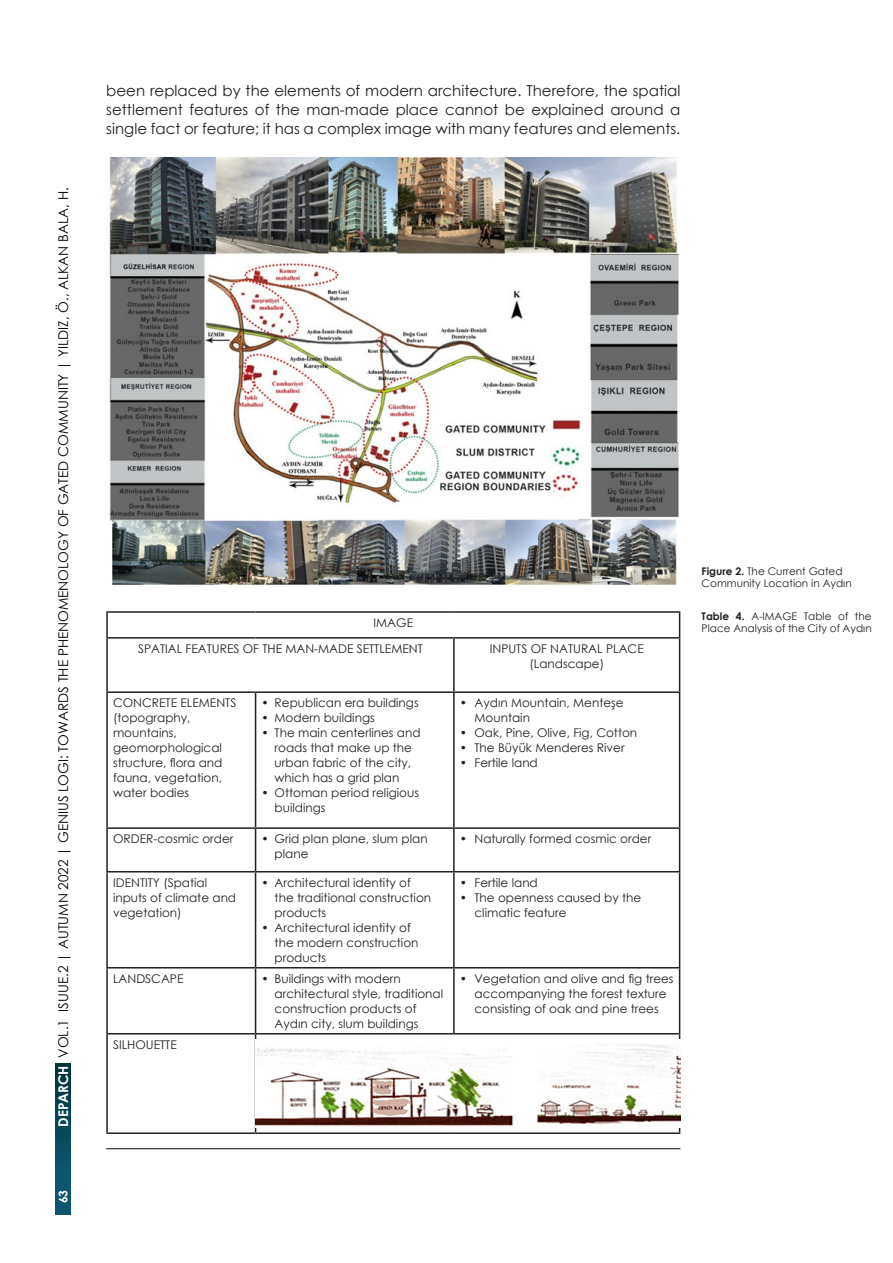
<style>
.page{position:relative;width:893px;height:1263px;background:#fff}
.page>*{position:absolute;margin:0;border:0;box-sizing:border-box;transform-origin:0 0}
.t1{font:15px/18.8px "Century Gothic";color:#231f20;text-align:justify}
.t2{font:13.5px "Century Gothic";color:#000}
.t3{font:12px/15px "Century Gothic";color:#231f20}
.t4{font:700 12px "Century Gothic";color:#fff}
.Figures_Tables{font:10.5px/12px "Century Gothic";color:#231f20}
.s1{font-weight:700;color:#fff}
.s2{font-weight:700}
</style>
<div class="page">
<div style="left:55px;top:1063px;width:16px;height:152px;background:linear-gradient(to bottom,#02373c,#0b5d78)"></div>
<hr style="left:106px;top:1148px;width:574px;height:1px;background:#231f20">
<img style="left:109px;top:157px;width:570px;height:428px">
<hr style="left:106px;top:611px;width:150px;height:2px;background:#231f20">
<hr style="left:106px;top:613px;width:2px;height:24px;background:#231f20">
<hr style="left:256px;top:611px;width:198px;height:2px;background:#231f20">
<hr style="left:454px;top:611px;width:226px;height:2px;background:#231f20">
<svg style="left:679px;top:613px;width:1px;height:24px"></svg>
<hr style="left:106px;top:637px;width:150px;height:2px;background:#231f20">
<hr style="left:106px;top:639px;width:2px;height:52px;background:#231f20">
<hr style="left:256px;top:637px;width:198px;height:2px;background:#231f20">
<hr style="left:454px;top:637px;width:226px;height:2px;background:#231f20">
<hr style="left:453px;top:639px;width:2px;height:52px;background:#231f20">
<hr style="left:679px;top:639px;width:1px;height:52px;background:#231f20">
<hr style="left:106px;top:691px;width:150px;height:2px;background:#231f20">
<hr style="left:106px;top:693px;width:2px;height:134px;background:#231f20">
<hr style="left:256px;top:691px;width:198px;height:2px;background:#231f20">
<hr style="left:255px;top:693px;width:1px;height:134px;background:#231f20">
<hr style="left:454px;top:691px;width:226px;height:2px;background:#231f20">
<hr style="left:453px;top:693px;width:2px;height:134px;background:#231f20">
<hr style="left:679px;top:693px;width:1px;height:134px;background:#231f20">
<hr style="left:106px;top:827px;width:150px;height:2px;background:#231f20">
<hr style="left:106px;top:829px;width:2px;height:42px;background:#231f20">
<hr style="left:256px;top:827px;width:198px;height:2px;background:#231f20">
<hr style="left:255px;top:829px;width:1px;height:42px;background:#231f20">
<hr style="left:454px;top:827px;width:226px;height:2px;background:#231f20">
<hr style="left:453px;top:829px;width:2px;height:42px;background:#231f20">
<hr style="left:679px;top:829px;width:1px;height:42px;background:#231f20">
<hr style="left:106px;top:871px;width:150px;height:1px;background:#231f20">
<hr style="left:106px;top:872px;width:2px;height:95px;background:#231f20">
<hr style="left:256px;top:871px;width:198px;height:1px;background:#231f20">
<hr style="left:255px;top:872px;width:1px;height:95px;background:#231f20">
<hr style="left:454px;top:871px;width:226px;height:1px;background:#231f20">
<hr style="left:453px;top:872px;width:2px;height:95px;background:#231f20">
<hr style="left:679px;top:872px;width:1px;height:95px;background:#231f20">
<hr style="left:106px;top:967px;width:150px;height:1px;background:#231f20">
<hr style="left:106px;top:968px;width:2px;height:65px;background:#231f20">
<hr style="left:256px;top:967px;width:198px;height:1px;background:#231f20">
<hr style="left:255px;top:968px;width:1px;height:65px;background:#231f20">
<hr style="left:454px;top:967px;width:226px;height:1px;background:#231f20">
<hr style="left:453px;top:968px;width:2px;height:65px;background:#231f20">
<hr style="left:679px;top:968px;width:1px;height:65px;background:#231f20">
<hr style="left:106px;top:1033px;width:150px;height:1px;background:#231f20">
<hr style="left:106px;top:1034px;width:2px;height:98px;background:#231f20">
<hr style="left:256px;top:1033px;width:198px;height:1px;background:#231f20">
<hr style="left:255px;top:1034px;width:1px;height:98px;background:#231f20">
<hr style="left:454px;top:1033px;width:226px;height:1px;background:#231f20">
<hr style="left:679px;top:1034px;width:1px;height:98px;background:#231f20">
<hr style="left:106px;top:1132px;width:150px;height:2px;background:#231f20">
<hr style="left:256px;top:1132px;width:198px;height:2px;background:#231f20">
<hr style="left:454px;top:1132px;width:226px;height:2px;background:#231f20">
<img style="left:255px;top:1040px;width:425px;height:87px">
<p class="t2" style="left:54px;top:1127px;width:941px;rotate:-90deg"><span class="s1">DEPARCH</span> VOL.1 ISUUE.2 | AUTUMN 2022 | GENIUS LOGI: TOWARDS THE PHENOMENOLOGY OF GATED COMMUNITY | YILDIZ, Ö., ALKAN BALA, H.</p>
<p class="t4" style="left:54px;top:1203px;width:15px;rotate:-90deg">63</p>
<p class="t1" style="left:106px;top:81px;width:576px">been replaced by the elements of modern architecture. Therefore, the spatial settlement features of the man-made place cannot be explained around a single fact or feature; it has a complex image with many features and elements.</p>
<p class="t3" style="left:374px;top:615px;width:41px">IMAGE</p>
<p class="t3" style="left:138px;top:641px;width:286px">SPATIAL FEATURES OF THE MAN-MADE SETTLEMENT</p>
<p class="t3" style="left:490px;top:641px;width:156px">INPUTS OF NATURAL PLACE</p>
<p class="t3" style="left:529px;top:656px;width:76px">(Landscape)</p>
<p class="t3" style="left:113px;top:695px;width:125px">CONCRETE ELEMENTS (topography, mountains, geomorphological structure, flora and fauna, vegetation, water bodies</p>
<p class="t3" style="left:262px;top:695px;width:159px">• Republican era buildings</p>
<p class="t3" style="left:474px;top:695px;width:151px;text-indent:-15px">• Aydın Mountain, Menteşe<br>Mountain</p>
<p class="t3" style="left:460px;top:725px;width:179px">• Oak, Pine, Olive, Fig, Cotton</p>
<p class="t3" style="left:460px;top:740px;width:166px">• The Büyük Menderes River</p>
<p class="t3" style="left:460px;top:755px;width:79px">• Fertile land</p>
<p class="t3" style="left:262px;top:710px;width:115px">• Modern buildings</p>
<p class="t3" style="left:275px;top:725px;width:148px;text-indent:-13px">• The main centerlines and roads that make up the urban fabric of the city, which has a grid plan</p>
<p class="t3" style="left:275px;top:785px;width:146px;text-indent:-13px">• Ottoman period religious buildings</p>
<p class="t3" style="left:113px;top:831px;width:122px">ORDER-cosmic order</p>
<p class="t3" style="left:275px;top:831px;width:155px;text-indent:-13px">• Grid plan plane, slum plan plane</p>
<p class="t3" style="left:460px;top:831px;width:193px">• Naturally formed cosmic order</p>
<p class="t3" style="left:113px;top:875px;width:125px">IDENTITY (Spatial inputs of climate and vegetation)</p>
<p class="t3" style="left:275px;top:875px;width:158px;text-indent:-13px">• Architectural identity of the traditional construction products</p>
<p class="t3" style="left:275px;top:920px;width:145px;text-indent:-13px">• Architectural identity of the modern construction products</p>
<p class="t3" style="left:460px;top:875px;width:79px">• Fertile land</p>
<p class="t3" style="left:474px;top:890px;width:168px;text-indent:-15px">• The openness caused by the climatic feature</p>
<p class="t3" style="left:113px;top:971px;width:72px">LANDSCAPE</p>
<p class="t3" style="left:275px;top:971px;width:170px;text-indent:-13px">• Buildings with modern architectural style, traditional construction products of<br>Aydın city, slum buildings</p>
<p class="t3" style="left:474px;top:971px;width:201px;text-indent:-15px">• Vegetation and olive and fig trees accompanying the forest texture consisting of oak and pine trees</p>
<p class="t3" style="left:113px;top:1037px;width:65px">SILHOUETTE</p>
<p class="Figures_Tables" style="left:702px;top:565px;width:152px"><span class="s2">Figure 2.</span> The Current Gated<br>Community Location in Aydın</p>
<p class="Figures_Tables" style="left:702px;top:610px;width:172px"><span class="s2">Table 4.</span> A-IMAGE Table of the<br>Place Analysis of the City of Aydın</p>
</div>
